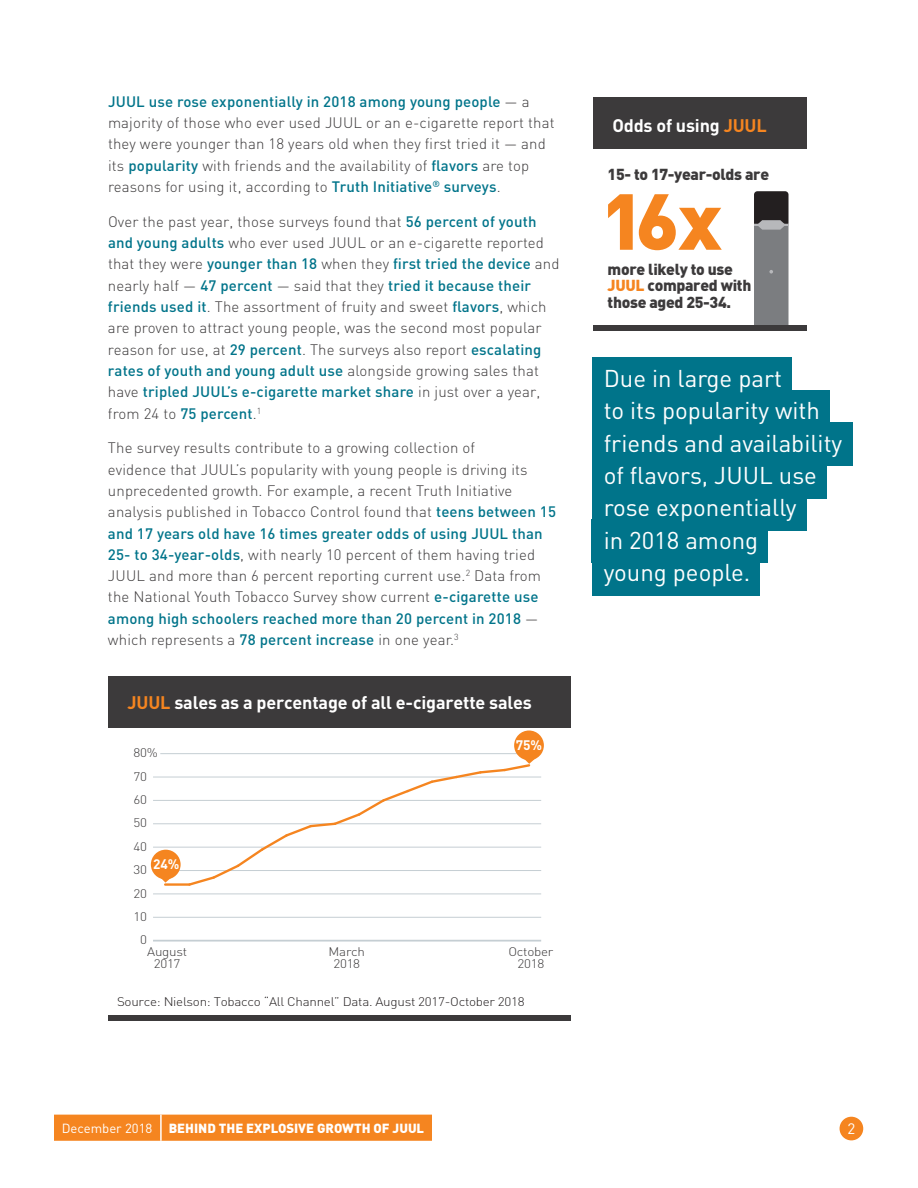
<style>
.page{position:relative;width:918px;height:1188px;background:#fff}
.page>*{position:absolute;margin:0;border:0;box-sizing:border-box;transform-origin:0 0}
.t1{font:900 78px "DIN";color:#f58520}
.Callout{font:24px "DIN";color:#fff}
.t2{font:700 18px "DIN";letter-spacing:-.01em;color:#fff}
.t3{font:900 15.75px/16.5px "DIN";letter-spacing:-.02em;color:#3c3a3b}
.Body{font:300 15px/21.3px "DIN";letter-spacing:.01em;color:#3c3a3b}
.t4{font:15px "DIN";color:#fff}
.t5{font:700 13.65px "DIN";color:#fff}
.t6{font:900 13.05px "DIN";color:#fff}
.t7{font:300 12.3px "DIN";letter-spacing:-.02em;color:#231f20;scale:1.08 1}
.t8{font:300 12.3px/11.9px "DIN";letter-spacing:-.02em;color:#3c3a3b;text-align:center;scale:1.08 1}
.s1{font-weight:500;color:#00748a}
.s2{color:#f58520}
.s3{font-weight:400}
</style>
<div class="page">
<div style="left:840px;top:1117px;width:23px;height:23px;background:#f58520;border-radius:50%"></div>
<div style="left:54px;top:1115px;width:378px;height:26px;background:#f58520"></div>
<hr style="left:160px;top:1115px;width:2px;height:26px;background:#fff">
<div style="left:592px;top:358px;width:200px;height:43px;background:#00748a"></div>
<div style="left:592px;top:390px;width:238px;height:44px;background:#00748a"></div>
<div style="left:592px;top:422px;width:260px;height:44px;background:#00748a"></div>
<div style="left:592px;top:455px;width:235px;height:43px;background:#00748a"></div>
<div style="left:592px;top:487px;width:214px;height:44px;background:#00748a"></div>
<div style="left:592px;top:519px;width:176px;height:44px;background:#00748a"></div>
<div style="left:592px;top:552px;width:168px;height:43px;background:#00748a"></div>
<hr style="left:153px;top:917px;width:388px;height:1px;background:#c5ced3">
<hr style="left:153px;top:894px;width:388px;height:1px;background:#c5ced3">
<hr style="left:153px;top:870px;width:388px;height:1px;background:#c5ced3">
<hr style="left:153px;top:847px;width:388px;height:1px;background:#c5ced3">
<hr style="left:153px;top:824px;width:388px;height:1px;background:#c5ced3">
<hr style="left:153px;top:800px;width:388px;height:1px;background:#c5ced3">
<hr style="left:153px;top:777px;width:388px;height:1px;background:#c5ced3">
<hr style="left:160px;top:753px;width:381px;height:1px;background:#c5ced3">
<div style="left:108px;top:1016px;width:463px;height:5px;background:#3c3a3b"></div>
<div style="left:108px;top:676px;width:463px;height:52px;background:#3c3a3b"></div>
<hr style="left:153px;top:940px;width:388px;height:2px;background:#c5ced3">
<hr style="left:165px;top:883px;width:24px;height:3px;background:#f58520">
<div style="left:151px;top:850px;width:30px;height:29px;background:#f58520;border-radius:50%"></div>
<div style="left:514px;top:731px;width:30px;height:29px;background:#f58520;border-radius:50%"></div>
<svg style="left:161px;top:877px;width:13px;height:6px"></svg>
<svg style="left:186px;top:757px;width:351px;height:129px"></svg>
<div style="left:593px;top:97px;width:214px;height:52px;background:#3c3a3b"></div>
<svg style="left:754px;top:191px;width:35px;height:135px;background:#6b6c6e"></svg>
<hr style="left:754px;top:224px;width:35px;height:2px;background:#b7b8bb">
<div style="left:593px;top:326px;width:214px;height:5px;background:#3c3a3b"></div>
<p class="Body" style="left:108px;top:91px;width:448px"><span class="s1">JUUL use rose exponentially in 2018 among young people</span> — a majority of those who ever used JUUL or an e-cigarette report that they were younger than 18 years old when they first tried it — and its <span class="s1">popularity</span> with friends and the availability of <span class="s1">flavors</span> are top reasons for using it, according to <span class="s1">Truth Initiative</span><sup>®</sup> <span class="s1">surveys</span>.</p>
<p class="Body" style="left:108px;top:211px;width:453px">Over the past year, those surveys found that <span class="s1">56 percent of youth and young adults</span> who ever used JUUL or an e-cigarette reported that they were <span class="s1">younger than 18</span> when they <span class="s1">first tried the device</span> and nearly half — <span class="s1">47 percent</span> — said that they <span class="s1">tried it because their friends used it</span>. The assortment of fruity and sweet <span class="s1">flavors</span>, which are proven to attract young people, was the second most popular reason for use, at <span class="s1">29 percent</span>. The surveys also report <span class="s1">escalating rates of youth and young adult use</span> alongside growing sales that have <span class="s1">tripled JUUL’s e-cigarette market share</span> in just over a year, from 24 to <span class="s1">75 percent</span>.<sup>1</sup></p>
<p class="Body" style="left:108px;top:437px;width:450px">The survey results contribute to a growing collection of<br>evidence that JUUL’s popularity with young people is driving its unprecedented growth. For example, a recent Truth Initiative analysis published in Tobacco Control found that <span class="s1">teens between 15 and 17 years old have 16 times greater odds of using JUUL than 25- to 34-year-olds</span>, with nearly 10 percent of them having tried JUUL and more than 6 percent reporting current use.<sup>2</sup> Data from the National Youth Tobacco Survey show current <span class="s1">e-cigarette use among high schoolers reached more than 20 percent in 2018</span> — which represents a <span class="s1">78 percent increase</span> in one year.<sup>3</sup></p>
<p class="t2" style="left:128px;top:691px;width:406px"><span class="s2">JUUL</span> sales as a percentage of all e-cigarette sales</p>
<p class="t8" style="left:133px;top:747px;width:24px">80%</p>
<p class="t8" style="left:133px;top:770px;width:14px">70</p>
<p class="t8" style="left:133px;top:794px;width:14px">60</p>
<p class="t8" style="left:133px;top:817px;width:14px">50</p>
<p class="t8" style="left:133px;top:840px;width:14px">40</p>
<p class="t8" style="left:133px;top:864px;width:14px">30</p>
<p class="t8" style="left:133px;top:887px;width:14px">20</p>
<p class="t8" style="left:133px;top:910px;width:14px">10</p>
<p class="t8" style="left:140px;top:934px;width:8px">0</p>
<p class="t5" style="left:153px;top:856px;width:28px">24%</p>
<p class="t5" style="left:516px;top:736px;width:28px">75%</p>
<p class="t8" style="left:147px;top:946px;width:38px">August<br>2017</p>
<p class="t8" style="left:508px;top:946px;width:43px">October<br>2018</p>
<p class="t8" style="left:329px;top:946px;width:35px">March<br>2018</p>
<p class="t7" style="left:117px;top:994px;width:379px">Source: Nielson: Tobacco “All Channel” Data. August 2017-October 2018</p>
<p class="t2" style="left:612px;top:113px;width:156px">Odds of using <span class="s2">JUUL</span></p>
<p class="t3" style="left:608px;top:165px;width:163px">15- to 17-year-olds are</p>
<p class="t1" style="left:601px;top:169px;width:122px">16x</p>
<p class="t3" style="left:608px;top:260px;width:145px">more likely to use<br><span class="s2">JUUL</span> compared with those aged 25-34.</p>
<p class="Callout" style="left:604px;top:363px;width:180px">Due in large part</p>
<p class="Callout" style="left:604px;top:396px;width:218px">to its popularity with</p>
<p class="Callout" style="left:604px;top:428px;width:240px">friends and availability</p>
<p class="Callout" style="left:604px;top:460px;width:215px">of flavors, JUUL use</p>
<p class="Callout" style="left:604px;top:493px;width:194px">rose exponentially</p>
<p class="Callout" style="left:604px;top:525px;width:156px">in 2018 among</p>
<p class="Callout" style="left:604px;top:557px;width:148px">young people.</p>
<p class="t6" style="left:62px;top:1120px;width:364px"><span class="s3">December 2018</span> BEHIND THE EXPLOSIVE GROWTH OF JUUL</p>
<p class="t4" style="left:847px;top:1119px;width:9px">2</p>
</div>
